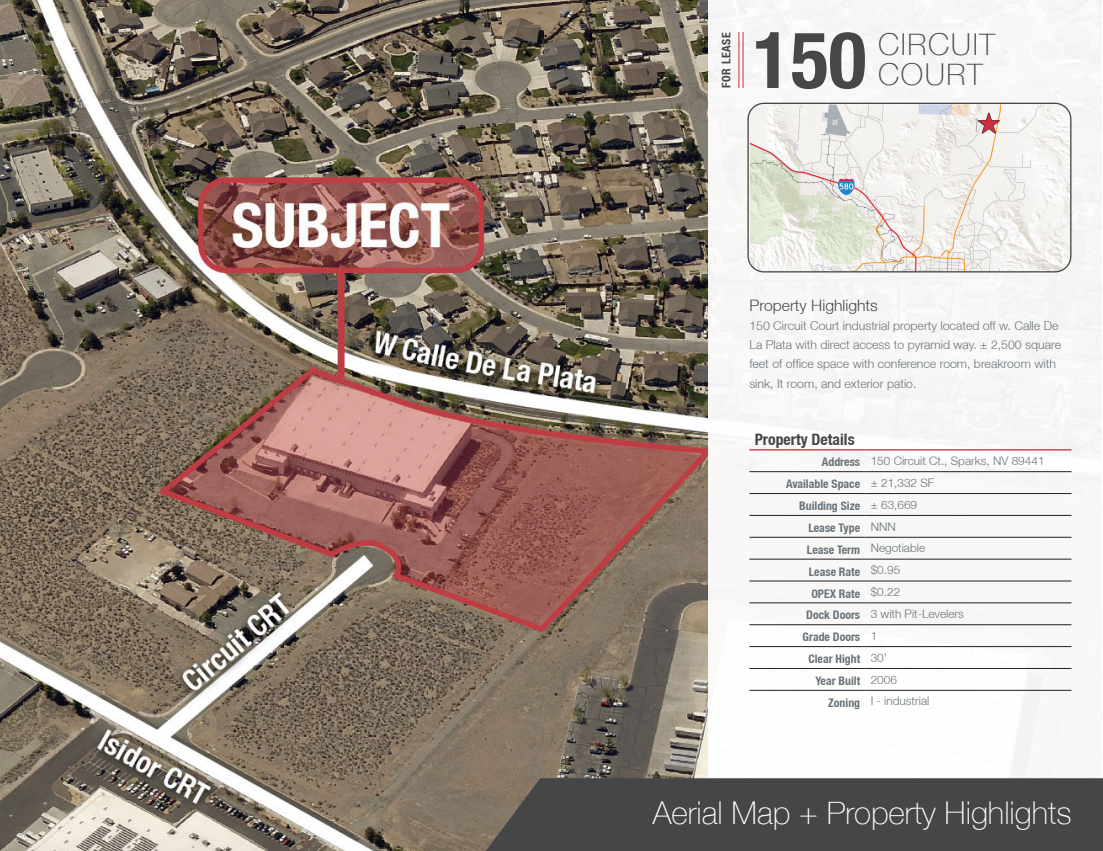
<style>
.page{position:relative;width:1103px;height:851px;background:#fff}
.page>*{position:absolute;margin:0;border:0;box-sizing:border-box;transform-origin:0 0}
.t1{font:700 condensed 78.75px "Helvetica Neue LT";color:#474747}
.t2{font:100 31.5px "Helvetica Neue LT";color:#fff}
.t3{font:100 30.1px/30.1px "Helvetica Neue LT";letter-spacing:.05em;color:#474747}
.t4{font:300 15.75px "Helvetica Neue LT";color:#474747}
.t5{font:700 condensed 15.75px "Helvetica Neue LT";color:#474747}
.t6{font:300 12.25px/19.2px "Helvetica Neue LT";color:#697379}
.t7{font:700 condensed 11.9px "Helvetica Neue LT";color:#697379}
.t8{font:300 11.9px "Helvetica Neue LT";color:#697379}
.t9{font:700 condensed 11.9px "Helvetica Neue LT";letter-spacing:.05em;color:#474747}
</style>
<div class="page">
<img style="left:0;top:0;width:708px;height:850px">
<div style="left:708px;top:0;width:394px;height:779px;background:#f8f8f7"></div>
<img style="left:750px;top:104px;width:319px;height:168px">
<div style="left:747px;top:103px;width:324px;height:169px;border:1px solid #454647;border-radius:16px"></div>
<hr style="left:749px;top:449px;width:116px;height:1px;background:#d02c40">
<hr style="left:865px;top:449px;width:206px;height:1px;background:#d02c40">
<hr style="left:749px;top:471px;width:116px;height:1px;background:#231f20">
<hr style="left:865px;top:471px;width:206px;height:1px;background:#231f20">
<hr style="left:749px;top:493px;width:116px;height:1px;background:#231f20">
<hr style="left:865px;top:493px;width:206px;height:1px;background:#231f20">
<hr style="left:749px;top:515px;width:116px;height:1px;background:#231f20">
<hr style="left:865px;top:515px;width:206px;height:1px;background:#231f20">
<hr style="left:749px;top:537px;width:116px;height:1px;background:#231f20">
<hr style="left:865px;top:537px;width:206px;height:1px;background:#231f20">
<hr style="left:749px;top:559px;width:116px;height:1px;background:#231f20">
<hr style="left:865px;top:559px;width:206px;height:1px;background:#231f20">
<hr style="left:749px;top:580px;width:116px;height:1px;background:#231f20">
<hr style="left:865px;top:580px;width:206px;height:1px;background:#231f20">
<hr style="left:749px;top:602px;width:116px;height:1px;background:#231f20">
<hr style="left:865px;top:602px;width:206px;height:1px;background:#231f20">
<hr style="left:749px;top:624px;width:116px;height:1px;background:#231f20">
<hr style="left:865px;top:624px;width:206px;height:1px;background:#231f20">
<hr style="left:749px;top:646px;width:116px;height:1px;background:#231f20">
<hr style="left:865px;top:646px;width:206px;height:1px;background:#231f20">
<hr style="left:749px;top:668px;width:116px;height:1px;background:#231f20">
<hr style="left:865px;top:668px;width:206px;height:1px;background:#231f20">
<hr style="left:749px;top:690px;width:116px;height:1px;background:#231f20">
<hr style="left:865px;top:690px;width:206px;height:1px;background:#231f20">
<svg style="left:474px;top:778px;width:628px;height:72px;background:#494949"></svg>
<hr style="left:742px;top:32px;width:1px;height:56px;background:#d02c40">
<hr style="left:738px;top:32px;width:1px;height:56px;background:#d02c40">
<p class="t9" style="left:719px;top:88px;width:57px;rotate:-90deg">FOR LEASE</p>
<h1 class="t1" style="left:753px;top:12px;width:115px">150</h1>
<h3 class="t3" style="left:878px;top:29px;width:118px">CIRCUIT<br>COURT</h3>
<p class="t4" style="left:749px;top:295px;width:130px">Property Highlights</p>
<p class="t6" style="left:749px;top:316px;width:313px">150 Circuit Court industrial property located off w. Calle De La Plata with direct access to pyramid way. ± 2,500 square feet of office space with conference room, breakroom with sink, It room, and exterior patio.</p>
<p class="t5" style="left:754px;top:429px;width:101px">Property Details</p>
<p class="t7" style="left:822px;top:455px;width:40px">Address</p>
<p class="t8" style="left:870px;top:453px;width:175px">150 Circuit Ct., Sparks, NV 89441</p>
<p class="t7" style="left:786px;top:477px;width:76px">Available Space</p>
<p class="t8" style="left:870px;top:475px;width:65px">± 21,332 SF</p>
<p class="t7" style="left:799px;top:498px;width:62px">Building Size</p>
<p class="t8" style="left:870px;top:497px;width:48px">± 63,669</p>
<p class="t7" style="left:808px;top:520px;width:53px">Lease Type</p>
<p class="t8" style="left:870px;top:519px;width:26px">NNN</p>
<p class="t7" style="left:807px;top:542px;width:55px">Lease Term</p>
<p class="t8" style="left:870px;top:541px;width:56px">Negotiable</p>
<p class="t7" style="left:808px;top:564px;width:53px">Lease Rate</p>
<p class="t8" style="left:870px;top:562px;width:31px">$0.95</p>
<p class="t7" style="left:811px;top:586px;width:50px">OPEX Rate</p>
<p class="t8" style="left:870px;top:584px;width:31px">$0.22</p>
<p class="t7" style="left:806px;top:608px;width:55px">Dock Doors</p>
<p class="t8" style="left:870px;top:606px;width:95px">3 with Pit-Levelers</p>
<p class="t7" style="left:802px;top:630px;width:59px">Grade Doors</p>
<p class="t8" style="left:870px;top:628px;width:8px">1</p>
<p class="t7" style="left:808px;top:651px;width:53px">Clear Hight</p>
<p class="t8" style="left:870px;top:650px;width:18px">30’</p>
<p class="t7" style="left:815px;top:673px;width:46px">Year Built</p>
<p class="t8" style="left:870px;top:672px;width:28px">2006</p>
<p class="t7" style="left:828px;top:695px;width:33px">Zoning</p>
<p class="t8" style="left:870px;top:694px;width:60px">I - industrial</p>
<p class="t2" style="left:652px;top:795px;width:420px">Aerial Map + Property Highlights</p>
</div>
